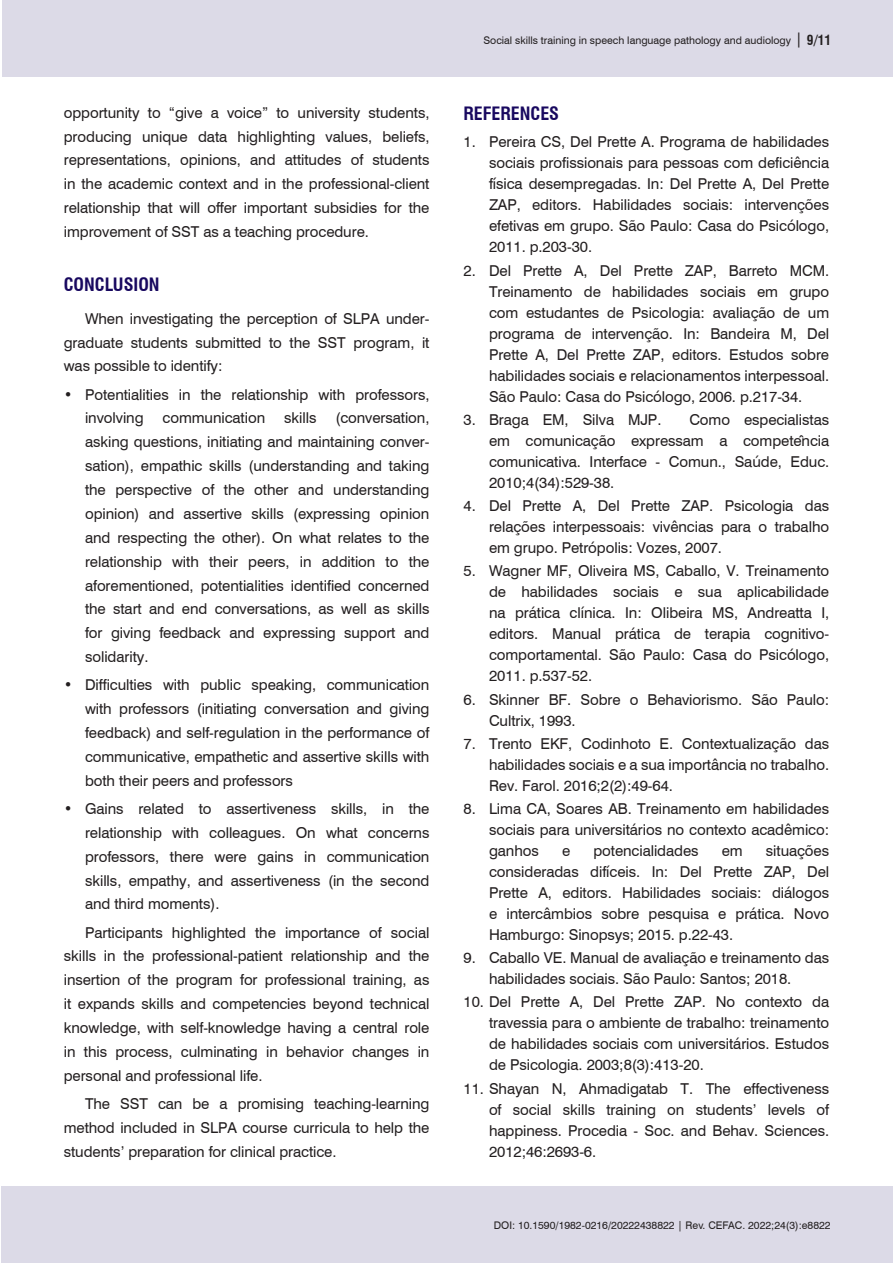
<style>
.page{position:relative;width:893px;height:1263px;background:#fff}
.page>*{position:absolute;margin:0;border:0;box-sizing:border-box;transform-origin:0 0}
.Nivel_1{font:700 condensed 18px "Swiss 721 BT";color:#18085f}
.Corpo_do_texto{font:15px/21px "Swiss 721 BT";letter-spacing:-.005em;color:#231f20;text-align:justify}
.Corpo_do_texto_INGL{font:15px/23.9px "Swiss 721 BT";letter-spacing:-.005em;color:#231f20;text-align:justify}
.t1{font:10.5px "Swiss 721 BT";color:#231f20}
.s1{font-size:15px}
.s2{font-weight:700;font-stretch:condensed;font-size:13.5px}
.s3{font-family:"Arial"}
</style>
<div class="page">
<div style="left:1px;top:1186px;width:892px;height:77px;background:#dcdae7"></div>
<div style="left:2px;top:0;width:891px;height:77px;background:#dcdae7"></div>
<p class="Corpo_do_texto_INGL" style="left:64px;top:100px;width:367px">opportunity to “give a voice” to university students, producing unique data highlighting values, beliefs, representations, opinions, and attitudes of students in the academic context and in the professional-client relationship that will offer important subsidies for the improvement of SST as a teaching procedure.</p>
<p class="Nivel_1" style="left:64px;top:274px;width:97px">CONCLUSION</p>
<p class="Corpo_do_texto_INGL" style="left:64px;top:306px;width:367px;text-indent:21px">When investigating the perception of SLPA under&shy;graduate students submitted to the SST program, it was possible to identify:</p>
<p class="Corpo_do_texto" style="left:85px;top:382px;width:346px;line-height:23.9px;text-indent:-21px">• Potentialities in the relationship with professors, involving</p>
<p class="Corpo_do_texto" style="left:85px;top:406px;width:346px;line-height:23.9px;text-indent:250px">(conversation, asking questions, initiating and maintaining conver&shy;sation), empathic skills (understanding and taking the perspective of the other and understanding opinion) and assertive skills (expressing opinion and respecting the other). On what relates to the relationship with their peers, in addition to the aforementioned, potentialities identified concerned the start and end conversations, as well as skills for giving feedback and expressing support and solidarity.</p>
<p class="Corpo_do_texto" style="left:85px;top:672px;width:346px;line-height:23.9px;text-indent:-21px">• Difficulties with public speaking, communication with professors (initiating conversation and giving feedback) and self-regulation in the performance of communicative, empathetic and assertive skills with both their peers and professors</p>
<p class="Corpo_do_texto" style="left:85px;top:796px;width:346px;line-height:23.9px;text-indent:-21px">• Gains related to assertiveness skills, in the relationship with colleagues. On what concerns professors, there were gains in communication skills, empathy, and assertiveness (in the second and third moments).</p>
<p class="Corpo_do_texto" style="left:64px;top:920px;width:367px;line-height:23.9px;text-indent:21px">Participants highlighted the importance of social skills in the professional-patient relationship and the insertion of the program for professional training, as it expands skills and competencies beyond technical knowledge, with self-knowledge having a central role in this process, culminating in behavior changes in personal and professional life.</p>
<p class="Corpo_do_texto_INGL" style="left:64px;top:1091px;width:367px;text-indent:21px">The SST can be a promising teaching-learning method included in SLPA course curricula to help the students’ preparation for clinical practice.</p>
<p class="Corpo_do_texto" style="left:163px;top:407px;width:104px">communication</p>
<p class="Corpo_do_texto" style="left:284px;top:407px;width:34px">skills</p>
<p class="t1" style="left:483px;top:33px;width:349px">Social skills training in speech language pathology and audiology <span class="s1">|</span> <span class="s2">9/11</span></p>
<p class="Nivel_1" style="left:463px;top:103px;width:97px">REFERENCES</p>
<p class="Corpo_do_texto" style="left:489px;top:131px;width:342px;text-indent:-26px">1. Pereira CS, Del Prette A. Programa de habilidades sociais profissionais para pessoas com deficiência física desempregadas. In: Del Prette A, Del Prette ZAP, editors. Habilidades sociais: intervenções efetivas em grupo. São Paulo: Casa do Psicólogo, 2011. p.203-30.</p>
<p class="Corpo_do_texto" style="left:489px;top:259px;width:342px;text-indent:-26px">2. Del Prette A, Del Prette ZAP, Barreto MCM.<br>Treinamento de habilidades sociais em grupo com estudantes de Psicologia: avaliação de um programa de intervenção. In: Bandeira M, Del Prette A, Del Prette ZAP, editors. Estudos sobre habilidades sociais e relacionamentos interpessoal.<br>São Paulo: Casa do Psicólogo, 2006. p.217-34.</p>
<p class="Corpo_do_texto" style="left:463px;top:408px;width:199px">3. Braga EM, Silva MJP.</p>
<p class="Corpo_do_texto" style="left:489px;top:408px;width:342px;text-align:right">Como especialistas<br>em comunicação expressam a competencia</p>
<p class="Corpo_do_texto" style="left:489px;top:429px;width:342px;text-align:left;text-indent:313px"><span class="s3">̂ </span>comunicativa. Interface - Comun., Saúde, Educ.<br>2010;4(34):529-38.</p>
<p class="Corpo_do_texto" style="left:489px;top:495px;width:342px;text-indent:-26px">4. Del Prette A, Del Prette ZAP. Psicologia das relações interpessoais: vivências para o trabalho em grupo. Petrópolis: Vozes, 2007.</p>
<p class="Corpo_do_texto" style="left:489px;top:560px;width:342px;text-indent:-26px">5. Wagner MF, Oliveira MS, Caballo, V. Treinamento de habilidades sociais e sua aplicabilidade na prática clínica. In: Olibeira MS, Andreatta I, editors. Manual prática de terapia cognitivo&shy;comportamental. São Paulo: Casa do Psicólogo, 2011. p.537-52.</p>
<p class="Corpo_do_texto" style="left:489px;top:688px;width:342px;text-indent:-26px">6. Skinner BF. Sobre o Behaviorismo. São Paulo:<br>Cultrix, 1993.</p>
<p class="Corpo_do_texto" style="left:489px;top:732px;width:342px;text-indent:-26px">7. Trento EKF, Codinhoto E. Contextualização das habilidades sociais e a sua importância no trabalho.<br>Rev. Farol. 2016;2(2):49-64.</p>
<p class="Corpo_do_texto" style="left:489px;top:797px;width:342px;text-indent:-26px">8. Lima CA, Soares AB. Treinamento em habilidades sociais para universitários no contexto acadêmico: ganhos</p>
<p class="Corpo_do_texto" style="left:489px;top:839px;width:342px;text-indent:277px">situações consideradas difíceis. In: Del Prette ZAP, Del Prette A, editors. Habilidades sociais: diálogos e intercâmbios sobre pesquisa e prática. Novo Hamburgo: Sinopsys; 2015. p.22-43.</p>
<p class="Corpo_do_texto" style="left:489px;top:947px;width:342px;text-indent:-26px">9. Caballo VE. Manual de avaliação e treinamento das habilidades sociais. São Paulo: Santos; 2018.</p>
<p class="Corpo_do_texto" style="left:489px;top:991px;width:342px;text-indent:-26px">10. Del Prette A, Del Prette ZAP. No contexto da travessia para o ambiente de trabalho: treinamento de habilidades sociais com universitários. Estudos de Psicologia. 2003;8(3):413-20.</p>
<p class="Corpo_do_texto" style="left:489px;top:1077px;width:342px;text-indent:-26px">11. Shayan N, Ahmadigatab T. The effectiveness of social skills training on students’ levels of happiness. Procedia - Soc. and Behav. Sciences.<br>2012;46:2693-6.</p>
<p class="Corpo_do_texto" style="left:562px;top:839px;width:10px">e</p>
<p class="Corpo_do_texto" style="left:593px;top:839px;width:107px">potencialidades</p>
<p class="Corpo_do_texto" style="left:722px;top:839px;width:23px">em</p>
<p class="t1" style="left:494px;top:1218px;width:338px">DOI: 10.1590/1982-0216/20222438822 | Rev. CEFAC. 2022;24(3):e8822</p>
</div>
